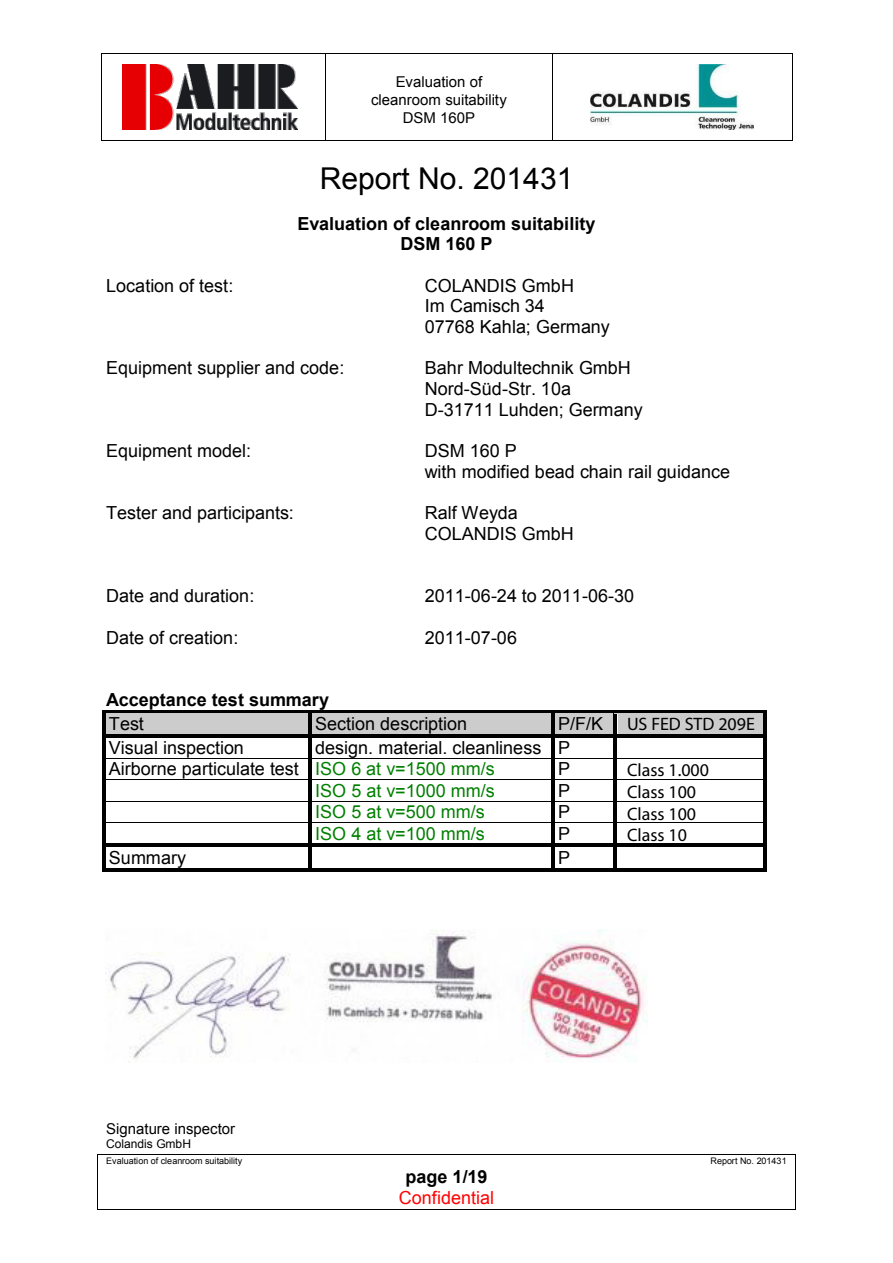
<style>
.page{position:relative;width:893px;height:1263px;background:#fff}
.page>*{position:absolute;margin:0;border:0;box-sizing:border-box;transform-origin:0 0}
.t1{font:30px "Arial";color:#000}
.t2{font:18px/20.7px "Arial";color:#000}
.t3{font:700 18px/20.7px "Arial";color:#000;text-align:center}
.t4{font:18px "Arial";color:#008000}
.t5{font:18px/21.6px "Myriad Pro";color:#000}
.t6{font:18px "Arial";color:#f00}
.t7{font:15px/18px "Arial";color:#000;text-align:center}
.t8{font:12px "Arial";color:#000}
.t9{font:9px "Arial";color:#000}
.s1{color:#008000}
</style>
<div class="page">
<hr style="left:101px;top:53px;width:224px;height:1px;background:#000">
<hr style="left:326px;top:53px;width:226px;height:1px;background:#000">
<hr style="left:553px;top:53px;width:239px;height:1px;background:#000">
<hr style="left:101px;top:54px;width:1px;height:86px;background:#000">
<hr style="left:101px;top:140px;width:224px;height:1px;background:#000">
<hr style="left:325px;top:54px;width:1px;height:86px;background:#000">
<hr style="left:326px;top:140px;width:226px;height:1px;background:#000">
<hr style="left:552px;top:54px;width:1px;height:86px;background:#000">
<hr style="left:553px;top:140px;width:239px;height:1px;background:#000">
<hr style="left:792px;top:54px;width:1px;height:86px;background:#000">
<hr style="left:98px;top:1154px;width:697px;height:1px;background:#000">
<hr style="left:98px;top:1209px;width:697px;height:1px;background:#000">
<svg style="left:97px;top:1154px;width:1px;height:56px"></svg>
<svg style="left:795px;top:1154px;width:1px;height:56px"></svg>
<img style="left:123px;top:64px;width:174px;height:66px">
<img style="left:590px;top:64px;width:163px;height:65px">
<img style="left:109px;top:929px;width:538px;height:130px">
<svg style="left:105px;top:714px;width:4px;height:20px"></svg>
<hr style="left:305px;top:713px;width:3px;height:21px;background:#ccc">
<div style="left:109px;top:713px;width:196px;height:21px;background:#ccc"></div>
<hr style="left:312px;top:713px;width:3px;height:21px;background:#ccc">
<hr style="left:548px;top:713px;width:3px;height:21px;background:#ccc">
<div style="left:315px;top:713px;width:233px;height:21px;background:#ccc"></div>
<hr style="left:555px;top:713px;width:3px;height:21px;background:#ccc">
<svg style="left:610px;top:714px;width:4px;height:20px"></svg>
<div style="left:558px;top:713px;width:52px;height:21px;background:#ccc"></div>
<hr style="left:105px;top:710px;width:203px;height:3px;background:#000">
<hr style="left:105px;top:713px;width:203px;height:1px;background:#ccc">
<hr style="left:311px;top:710px;width:240px;height:3px;background:#000">
<hr style="left:311px;top:713px;width:240px;height:1px;background:#ccc">
<hr style="left:554px;top:710px;width:60px;height:3px;background:#000">
<hr style="left:554px;top:713px;width:60px;height:1px;background:#ccc">
<hr style="left:102px;top:713px;width:3px;height:21px;background:#000">
<hr style="left:308px;top:713px;width:3px;height:21px;background:#000">
<hr style="left:551px;top:713px;width:3px;height:21px;background:#000">
<hr style="left:614px;top:713px;width:3px;height:21px;background:#000">
<hr style="left:105px;top:734px;width:203px;height:3px;background:#000">
<hr style="left:311px;top:734px;width:240px;height:3px;background:#000">
<hr style="left:554px;top:734px;width:60px;height:3px;background:#000">
<hr style="left:102px;top:737px;width:3px;height:21px;background:#000">
<hr style="left:308px;top:737px;width:3px;height:21px;background:#000">
<hr style="left:551px;top:737px;width:3px;height:21px;background:#000">
<hr style="left:614px;top:737px;width:3px;height:21px;background:#000">
<hr style="left:105px;top:758px;width:203px;height:1px;background:#000">
<hr style="left:311px;top:758px;width:240px;height:1px;background:#000">
<hr style="left:554px;top:758px;width:60px;height:1px;background:#000">
<hr style="left:102px;top:759px;width:3px;height:21px;background:#000">
<hr style="left:308px;top:759px;width:3px;height:21px;background:#000">
<hr style="left:551px;top:759px;width:3px;height:21px;background:#000">
<hr style="left:614px;top:759px;width:3px;height:21px;background:#000">
<hr style="left:105px;top:780px;width:203px;height:1px;background:#000">
<hr style="left:311px;top:780px;width:240px;height:1px;background:#000">
<hr style="left:554px;top:780px;width:60px;height:1px;background:#000">
<hr style="left:102px;top:780px;width:3px;height:21px;background:#000">
<hr style="left:308px;top:780px;width:3px;height:21px;background:#000">
<hr style="left:551px;top:780px;width:3px;height:21px;background:#000">
<hr style="left:614px;top:780px;width:3px;height:21px;background:#000">
<hr style="left:105px;top:801px;width:203px;height:1px;background:#000">
<hr style="left:311px;top:801px;width:240px;height:1px;background:#000">
<hr style="left:554px;top:801px;width:60px;height:1px;background:#000">
<hr style="left:102px;top:802px;width:3px;height:20px;background:#000">
<hr style="left:308px;top:802px;width:3px;height:20px;background:#000">
<hr style="left:551px;top:802px;width:3px;height:20px;background:#000">
<hr style="left:614px;top:802px;width:3px;height:20px;background:#000">
<hr style="left:105px;top:822px;width:203px;height:1px;background:#000">
<hr style="left:311px;top:822px;width:240px;height:1px;background:#000">
<hr style="left:554px;top:822px;width:60px;height:1px;background:#000">
<hr style="left:102px;top:823px;width:3px;height:21px;background:#000">
<hr style="left:308px;top:823px;width:3px;height:21px;background:#000">
<hr style="left:551px;top:823px;width:3px;height:21px;background:#000">
<hr style="left:614px;top:823px;width:3px;height:21px;background:#000">
<hr style="left:105px;top:844px;width:203px;height:3px;background:#000">
<hr style="left:311px;top:844px;width:240px;height:3px;background:#000">
<hr style="left:554px;top:844px;width:60px;height:3px;background:#000">
<hr style="left:102px;top:847px;width:3px;height:21px;background:#000">
<hr style="left:105px;top:868px;width:203px;height:3px;background:#000">
<hr style="left:308px;top:847px;width:3px;height:21px;background:#000">
<hr style="left:311px;top:868px;width:240px;height:3px;background:#000">
<hr style="left:551px;top:847px;width:3px;height:21px;background:#000">
<hr style="left:554px;top:868px;width:60px;height:3px;background:#000">
<hr style="left:614px;top:847px;width:3px;height:21px;background:#000">
<svg style="left:760px;top:714px;width:4px;height:20px"></svg>
<div style="left:618px;top:713px;width:142px;height:21px;background:#ccc"></div>
<hr style="left:614px;top:710px;width:150px;height:3px;background:#000">
<hr style="left:614px;top:713px;width:150px;height:1px;background:#ccc">
<hr style="left:764px;top:713px;width:3px;height:21px;background:#000">
<hr style="left:614px;top:734px;width:150px;height:3px;background:#000">
<hr style="left:764px;top:737px;width:3px;height:21px;background:#000">
<hr style="left:614px;top:758px;width:150px;height:1px;background:#000">
<hr style="left:764px;top:759px;width:3px;height:21px;background:#000">
<hr style="left:614px;top:780px;width:150px;height:1px;background:#000">
<hr style="left:764px;top:780px;width:3px;height:21px;background:#000">
<hr style="left:614px;top:801px;width:150px;height:1px;background:#000">
<hr style="left:764px;top:802px;width:3px;height:20px;background:#000">
<hr style="left:614px;top:822px;width:150px;height:1px;background:#000">
<hr style="left:764px;top:823px;width:3px;height:21px;background:#000">
<hr style="left:614px;top:844px;width:150px;height:3px;background:#000">
<hr style="left:614px;top:868px;width:150px;height:3px;background:#000">
<hr style="left:764px;top:847px;width:3px;height:21px;background:#000">
<p class="t7" style="left:371px;top:72px;width:137px">Evaluation of cleanroom suitability<br>DSM 160P</p>
<h1 class="t1" style="left:320px;top:159px;width:255px">Report No. 201431</h1>
<p class="t3" style="left:297px;top:213px;width:300px">Evaluation of cleanroom suitability<br>DSM 160 P</p>
<p class="t2" style="left:106px;top:275px;width:129px">Location of test:</p>
<p class="t2" style="left:425px;top:275px;width:186px">COLANDIS GmbH<br>Im Camisch 34<br>07768 Kahla; Germany</p>
<p class="t2" style="left:106px;top:358px;width:240px">Equipment supplier and code:</p>
<p class="t2" style="left:425px;top:358px;width:219px">Bahr Modultechnik GmbH<br>Nord-Süd-Str. 10a<br>D-31711 Luhden; Germany</p>
<p class="t2" style="left:106px;top:441px;width:147px">Equipment model:</p>
<p class="t2" style="left:425px;top:441px;width:307px">DSM 160 P<br>with modified bead chain rail guidance</p>
<p class="t2" style="left:106px;top:503px;width:189px">Tester and participants:</p>
<p class="t2" style="left:425px;top:503px;width:151px">Ralf Weyda<br>COLANDIS GmbH</p>
<p class="t2" style="left:106px;top:586px;width:150px">Date and duration:</p>
<p class="t2" style="left:425px;top:586px;width:211px">2011-06-24 to 2011-06-30</p>
<p class="t2" style="left:106px;top:627px;width:134px">Date of creation:</p>
<p class="t2" style="left:425px;top:627px;width:94px">2011-07-06</p>
<p class="t3" style="left:106px;top:690px;width:225px">Acceptance test summary</p>
<p class="t2" style="left:109px;top:713px;width:37px">Test</p>
<p class="t2" style="left:315px;top:713px;width:153px">Section description</p>
<p class="t2" style="left:558px;top:713px;width:47px">P/F/K</p>
<p class="t2" style="left:633px;top:713px;width:156px">US FED STD 209E</p>
<p class="t2" style="left:109px;top:737px;width:137px">Visual inspection</p>
<p class="t5" style="left:627px;top:713px;width:129px">US FED STD 209E</p>
<p class="t5" style="left:627px;top:759px;width:84px">Class 1.000<br>Class 100<br>Class 100<br>Class 10</p>
<p class="t2" style="left:109px;top:737px;width:463px;line-height:21.5px;text-indent:206px">design. material. cleanliness P<br>Airborne particulate test <span class="s1">ISO 6 at v=1500 mm/s</span></p>
<p class="t2" style="left:558px;top:759px;width:14px">P</p>
<p class="t4" style="left:315px;top:779px;width:181px">ISO 5 at v=1000 mm/s</p>
<p class="t2" style="left:558px;top:780px;width:14px">P</p>
<p class="t4" style="left:315px;top:800px;width:171px">ISO 5 at v=500 mm/s</p>
<p class="t2" style="left:558px;top:802px;width:14px">P</p>
<p class="t4" style="left:315px;top:822px;width:171px">ISO 4 at v=100 mm/s</p>
<p class="t2" style="left:558px;top:823px;width:14px">P</p>
<p class="t2" style="left:109px;top:847px;width:79px">Summary</p>
<p class="t2" style="left:558px;top:847px;width:14px">P</p>
<p class="t7" style="left:106px;top:1120px;width:130px">Signature inspector</p>
<p class="t8" style="left:106px;top:1136px;width:86px">Colandis GmbH</p>
<p class="t9" style="left:106px;top:1155px;width:137px">Evaluation of cleanroom suitability</p>
<p class="t9" style="left:711px;top:1155px;width:78px">Report No. 201431</p>
<p class="t3" style="left:405px;top:1167px;width:84px">page 1/19</p>
<p class="t6" style="left:399px;top:1186px;width:97px">Confidential</p>
</div>
